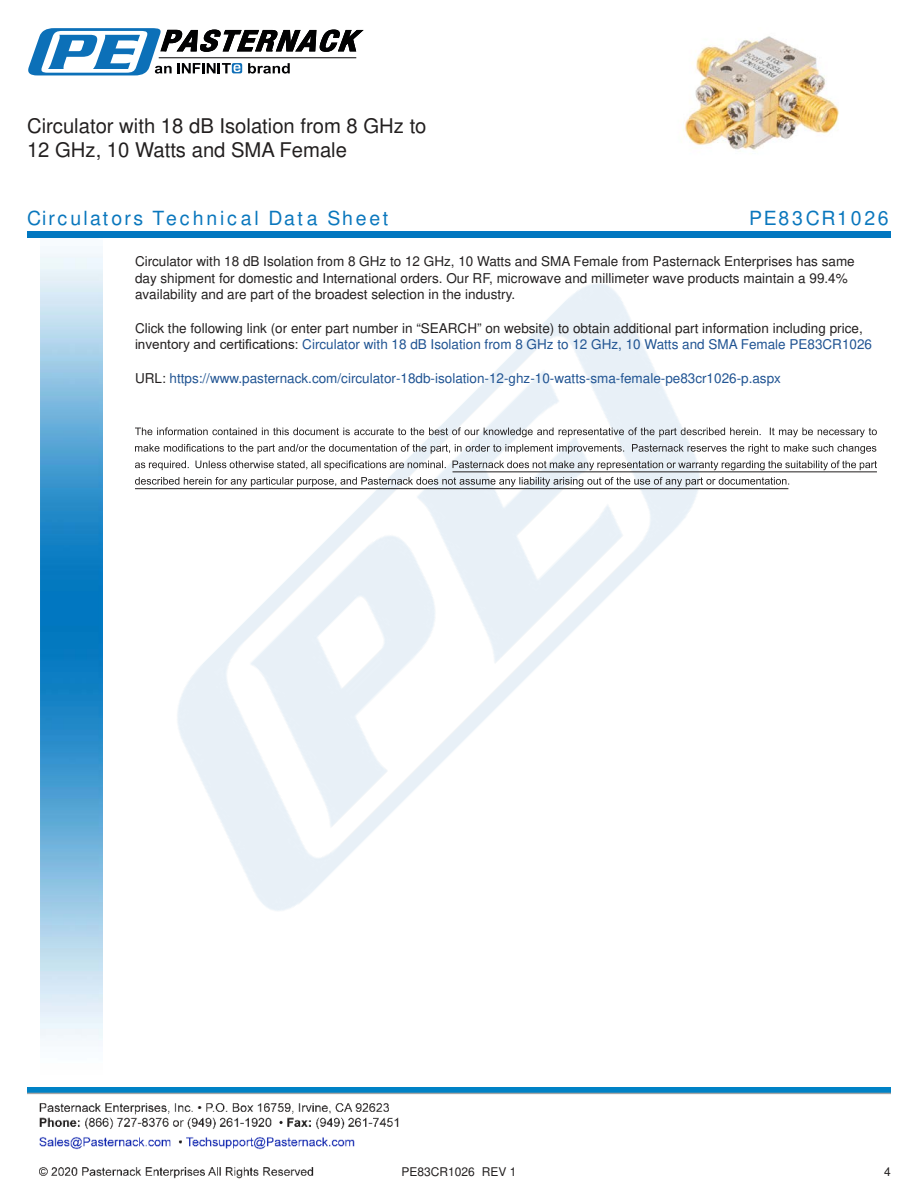
<style>
.page{position:relative;width:918px;height:1188px;background:#fff}
.page>*{position:absolute;margin:0;border:0;box-sizing:border-box;transform-origin:0 0}
.t1{font:20.25px/24.3px "Arial";color:#221f1f}
.t2{font:900 19.5px "Arial";letter-spacing:.14em;color:#0a77bd}
.t3{font:13.5px/16.2px "Arial";color:#221f1f}
.t4{font:13.5px "Arial";color:#1f5392}
.t5{font:12px "Arial";color:#221f1f}
.s1{color:#1f5392}
.s2{color:#221f1f}
</style>
<div class="page">
<img style="left:39px;top:1103px;width:360px;height:76px">
<img style="left:102px;top:246px;width:719px;height:724px">
<img style="left:27px;top:1088px;width:864px;height:7px">
<img style="left:40px;top:237px;width:62px;height:804px">
<div style="left:27px;top:231px;width:864px;height:6px;background:#0177c0"></div>
<svg style="left:28px;top:28px;width:336px;height:47px"></svg>
<svg style="left:135px;top:427px;width:742px;height:10px"></svg>
<svg style="left:135px;top:444px;width:741px;height:10px"></svg>
<svg style="left:135px;top:460px;width:742px;height:10px"></svg>
<svg style="left:135px;top:477px;width:654px;height:10px"></svg>
<hr style="left:453px;top:471px;width:424px;height:1px;background:#221f1f">
<hr style="left:135px;top:488px;width:653px;height:1px;background:#221f1f">
<img style="left:683px;top:36px;width:156px;height:114px">
<h1 class="t1" style="left:27px;top:115px;width:401px">Circulator with 18 dB Isolation from 8 GHz to<br>12 GHz, 10 Watts and SMA Female</h1>
<h2 class="t2" style="left:27px;top:207px;width:363px">Circulators Technical Data Sheet</h2>
<h2 class="t2" style="left:749px;top:207px;width:141px">PE83CR1026</h2>
<p class="t3" style="left:135px;top:255px;width:721px">Circulator with 18 dB Isolation from 8 GHz to 12 GHz, 10 Watts and SMA Female from Pasternack Enterprises has same day shipment for domestic and International orders. Our RF, microwave and millimeter wave products maintain a 99.4% availability and are part of the broadest selection in the industry.</p>
<p class="t3" style="left:135px;top:321px;width:739px">Click the following link (or enter part number in “SEARCH” on website) to obtain additional part information including price, inventory and certi昀椀cations: <span class="s1">Circulator with 18 dB Isolation from 8 GHz to 12 GHz, 10 Watts and SMA Female PE83CR1026</span></p>
<p class="t4" style="left:135px;top:373px;width:647px"><span class="s2">URL:</span> https://www.pasternack.com/circulator-18db-isolation-12-ghz-10-watts-sma-female-pe83cr1026-p.aspx</p>
<p class="t5" style="left:402px;top:1167px;width:116px">PE83CR1026 REV 1</p>
<p class="t5" style="left:884px;top:1167px;width:8px">4</p>
</div>
